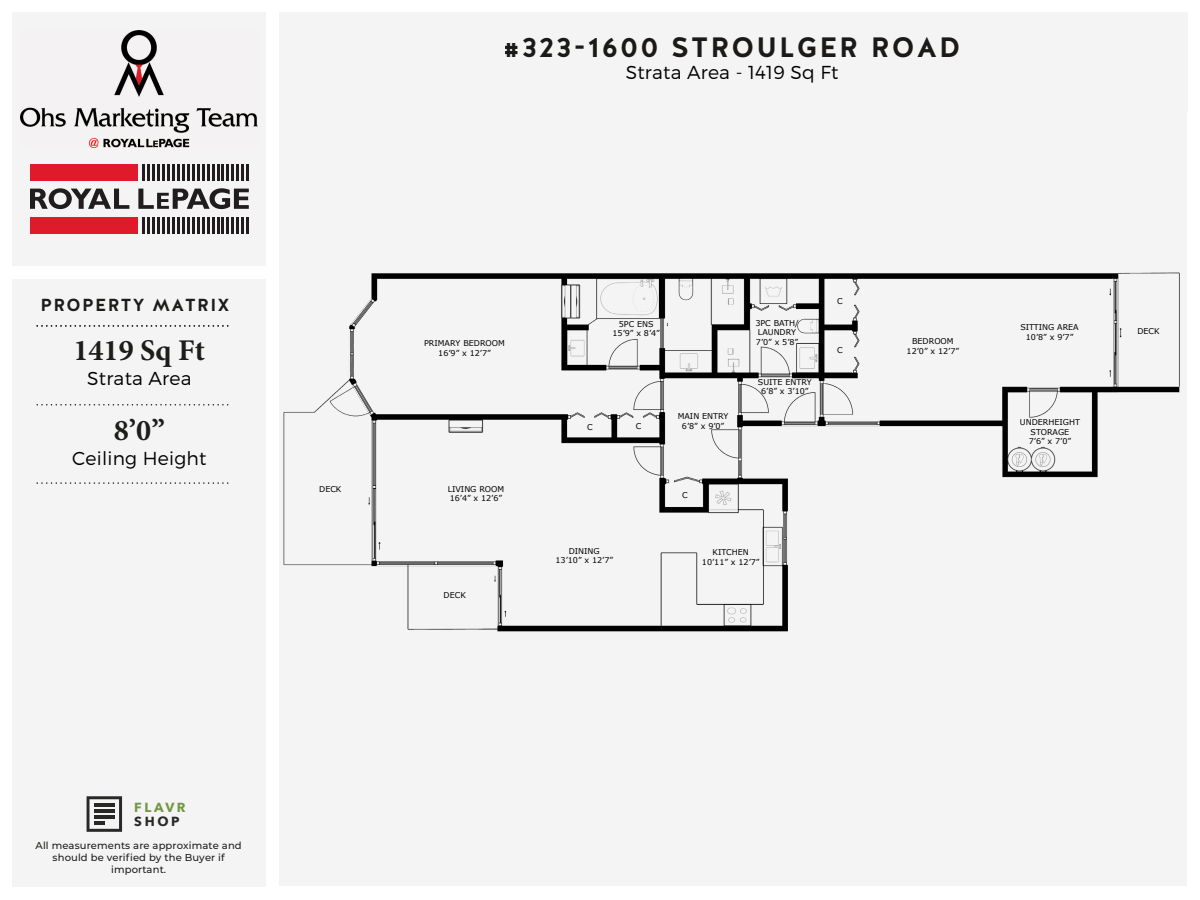
<style>
.page{position:relative;width:1200px;height:900px;background:#fff}
.page>*{position:absolute;margin:0;border:0;box-sizing:border-box;transform-origin:0 0}
.t1{font:700 30.12px "Minion Pro";color:#1d1d1b}
.t2{font:700 28px "Halis GR";letter-spacing:.075em;color:#1d1c1a}
.t3{font:300 18.76px "Montserrat";letter-spacing:.01em;color:#000}
.t4{font:700 17.44px "Halis GR";letter-spacing:.075em;color:#1d1c1a}
.t5{font:700 13.16px "Avenir Next";letter-spacing:.195em;color:#749843}
.t6{font:700 13.16px "Avenir Next";color:#282827}
.t7{font:500 10px/12px "Montserrat";letter-spacing:.01em;color:#1d1d1b;text-align:center}
.t8{font:8px/9.6px "Verdana";color:#000;text-align:center}
</style>
<div class="page">
<div style="left:279px;top:112px;width:908px;height:774px;background:#f4f4f4"></div>
<div style="left:12px;top:12px;width:254px;height:875px;background:#f4f4f4"></div>
<div style="left:12px;top:266px;width:267px;height:13px;background:#fff"></div>
<svg style="left:87px;top:796px;width:35px;height:36px"></svg>
<svg style="left:30px;top:188px;width:99px;height:21px"></svg>
<svg style="left:138px;top:188px;width:111px;height:21px"></svg>
<div style="left:30px;top:164px;width:107px;height:16px;background:#df1a2b"></div>
<svg style="left:143px;top:164px;width:2px;height:16px"></svg>
<hr style="left:147px;top:164px;width:3px;height:16px;background:#231f20">
<svg style="left:152px;top:164px;width:97px;height:16px"></svg>
<div style="left:30px;top:217px;width:107px;height:16px;background:#df1a2b"></div>
<svg style="left:143px;top:217px;width:2px;height:16px"></svg>
<hr style="left:147px;top:217px;width:3px;height:16px;background:#231f20">
<svg style="left:152px;top:217px;width:97px;height:16px"></svg>
<div style="left:279px;top:12px;width:908px;height:100px;background:#f4f4f4"></div>
<img style="left:283px;top:272px;width:897px;height:360px">
<svg style="left:37px;top:482px;width:192px;height:2px"></svg>
<svg style="left:37px;top:404px;width:192px;height:2px"></svg>
<svg style="left:37px;top:325px;width:192px;height:2px"></svg>
<img style="left:21px;top:31px;width:236px;height:117px">
<h2 class="t2" style="left:504px;top:29px;width:458px">#323-1600 STROULGER ROAD</h2>
<h3 class="t3" style="left:626px;top:61px;width:214px">Strata Area - 1419 Sq Ft</h3>
<h3 class="t4" style="left:40px;top:294px;width:190px">PROPERTY MATRIX</h3>
<h1 class="t1" style="left:74px;top:329px;width:133px">1419 Sq Ft</h1>
<p class="t8" style="left:424px;top:339px;width:82px">PRIMARY BEDROOM<br>16’9” x 12’7”</p>
<h3 class="t3" style="left:87px;top:367px;width:106px">Strata Area</h3>
<h1 class="t1" style="left:114px;top:409px;width:52px">8’0”</h1>
<h3 class="t3" style="left:72px;top:447px;width:136px">Ceiling Height</h3>
<p class="t8" style="left:319px;top:484px;width:24px">DECK</p>
<p class="t8" style="left:448px;top:484px;width:58px;text-align:left">LIVING ROOM<br>16’4” x 12’6”</p>
<p class="t8" style="left:444px;top:590px;width:24px">DECK</p>
<p class="t8" style="left:613px;top:319px;width:49px">5PC ENS<br>15’9” x 8’4”</p>
<p class="t8" style="left:755px;top:318px;width:45px;text-align:left">3PC BATH/<br>LAUNDRY<br>7’0” x 5’8”</p>
<p class="t8" style="left:587px;top:423px;width:7px">C</p>
<p class="t8" style="left:636px;top:421px;width:7px">C</p>
<p class="t8" style="left:556px;top:546px;width:59px">DINING<br>13’10” x 12’7”</p>
<p class="t8" style="left:678px;top:412px;width:52px">MAIN ENTRY<br>6’8” x 9’0”</p>
<p class="t8" style="left:682px;top:490px;width:7px">C</p>
<p class="t8" style="left:758px;top:377px;width:55px">SUITE ENTRY<br>6’8” x 3’10”</p>
<p class="t8" style="left:702px;top:547px;width:59px">KITCHEN<br>10’11” x 12’7”</p>
<p class="t8" style="left:837px;top:296px;width:7px">C</p>
<p class="t8" style="left:837px;top:346px;width:7px">C</p>
<p class="t8" style="left:907px;top:337px;width:54px">BEDROOM<br>12’0” x 12’7”</p>
<p class="t8" style="left:1020px;top:323px;width:60px">SITTING AREA<br>10’8” x 9’7”</p>
<p class="t8" style="left:1020px;top:418px;width:62px">UNDERHEIGHT<br>STORAGE<br>7’6” x 7’0”</p>
<p class="t8" style="left:1137px;top:326px;width:24px">DECK</p>
<h3 class="t5" style="left:134px;top:796px;width:53px">FLAVR</h3>
<h3 class="t6" style="left:134px;top:810px;width:47px">SHOP</h3>
<p class="t7" style="left:36px;top:839px;width:208px">All measurements are approximate and should be verified by the Buyer if important.</p>
</div>
